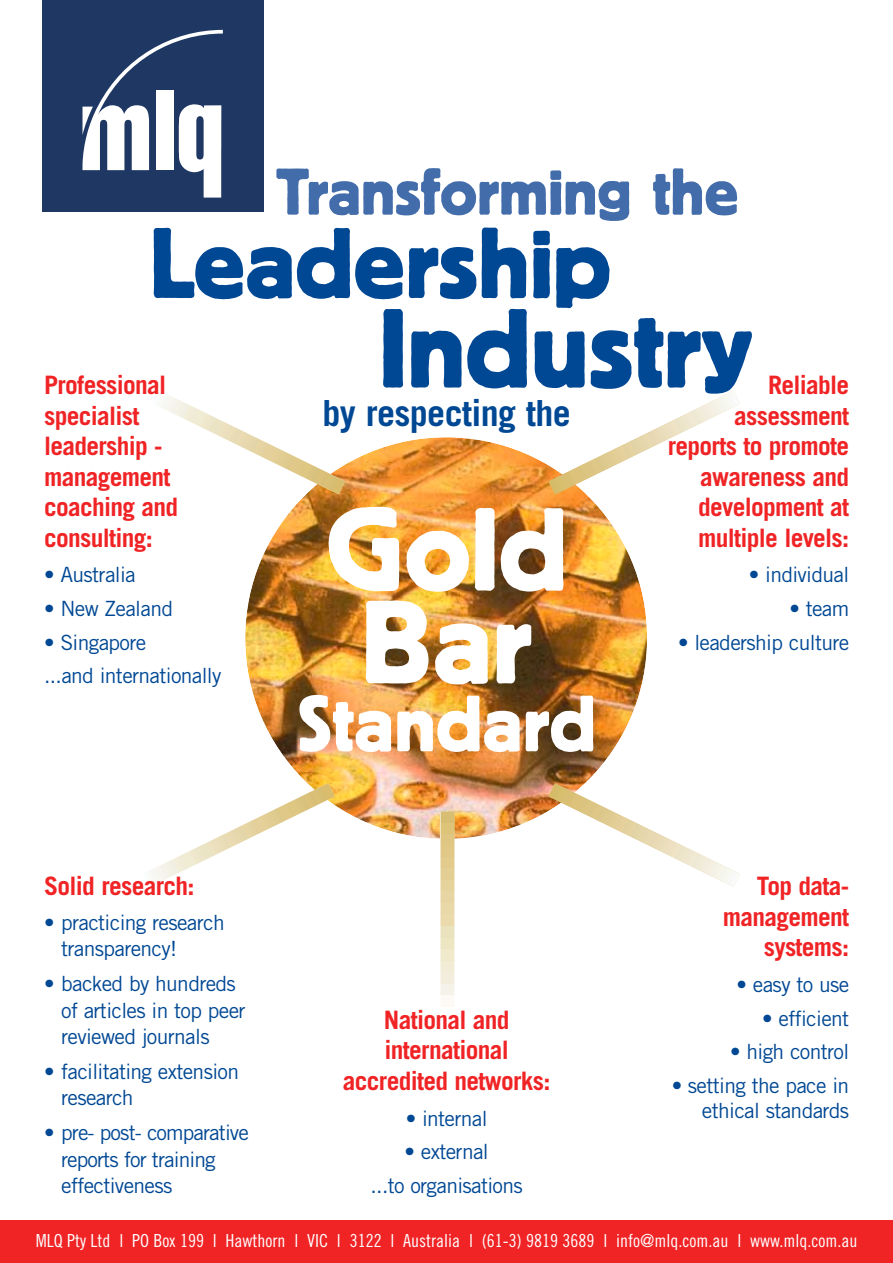
<style>
.page{position:relative;width:893px;height:1263px;background:#fff}
.page>*{position:absolute;margin:0;border:0;box-sizing:border-box;transform-origin:0 0}
.t1{font:117.3px/92.7px "Block BE";letter-spacing:.005em;color:#fff;text-align:center}
.t2{font:111.9px "Block BE";color:#004894}
.t3{font:99.6px "Block BE";color:#004894}
.t4{font:79.35px "Block BE";letter-spacing:.005em;color:#fff}
.t5{font:65.55px "Block BE";color:#436cab}
.t6{font:700 36px "Trade Gothic";letter-spacing:-.015em;color:#004894}
.t7{font:700 25.35px/30.5px "Trade Gothic";letter-spacing:-.03em;color:#f02325;text-align:right}
.t8{font:21px/26.4px "Trade Gothic";letter-spacing:-.03em;color:#004894}
.t9{font:18px "Trade Gothic Cond Eighteen";color:#fff}
</style>
<div class="page">
<div style="left:0;top:1220px;width:892px;height:43px;background:#f02325"></div>
<div style="left:43px;top:0;width:220px;height:212px;background:#1e3763"></div>
<svg style="left:82px;top:30px;width:141px;height:168px"></svg>
<img style="left:245px;top:437px;width:402px;height:402px;border-radius:50%">
<img style="left:160px;top:394px;width:185px;height:101px">
<img style="left:160px;top:438px;width:166px;height:57px">
<img style="left:149px;top:783px;width:186px;height:101px">
<img style="left:149px;top:783px;width:166px;height:57px">
<div style="left:439px;top:812px;width:15px;height:206px;background:#fdfaf5"></div>
<img style="left:440px;top:812px;width:14px;height:183px">
<img style="left:548px;top:783px;width:191px;height:104px">
<img style="left:548px;top:831px;width:172px;height:56px">
<img style="left:548px;top:391px;width:191px;height:104px">
<img style="left:548px;top:391px;width:172px;height:56px">
<h3 class="t5" style="left:276px;top:168px;width:464px">Transforming the</h3>
<h3 class="t3" style="left:150px;top:227px;width:462px">Leadership</h3>
<h2 class="t2" style="left:379px;top:308px;width:374px">Industry</h2>
<h3 class="t6" style="left:322px;top:400px;width:250px">by respecting the</h3>
<p class="t7" style="left:44px;top:372px;width:136px;text-align:left">Professional specialist leadership - management coaching and consulting:</p>
<p class="t8" style="left:44px;top:564px;width:93px">• Australia</p>
<p class="t8" style="left:44px;top:597px;width:130px">• New Zealand</p>
<p class="t8" style="left:44px;top:627px;width:179px;line-height:33.8px">• Singapore<br>...and internationally</p>
<p class="t7" style="left:667px;top:372px;width:183px">Reliable assessment reports to promote awareness and development at multiple levels:</p>
<p class="t8" style="left:748px;top:564px;width:102px">• individual</p>
<p class="t8" style="left:789px;top:597px;width:61px">• team</p>
<p class="t8" style="left:678px;top:631px;width:173px">• leadership culture</p>
<h1 class="t1" style="left:326px;top:509px;width:243px">Gold<br>Bar</h1>
<h3 class="t4" style="left:297px;top:695px;width:300px">Standard</h3>
<p class="t7" style="left:44px;top:873px;width:152px">Solid research:</p>
<p class="t8" style="left:61px;top:911px;width:165px;text-indent:-17px">• practicing research transparency!</p>
<p class="t8" style="left:61px;top:973px;width:186px;text-indent:-17px">• backed by hundreds of articles in top peer reviewed journals</p>
<p class="t8" style="left:61px;top:1060px;width:179px;text-indent:-17px">• facilitating extension research</p>
<p class="t8" style="left:61px;top:1122px;width:189px;text-indent:-17px">• pre- post- comparative reports for training effectiveness</p>
<p class="t7" style="left:343px;top:1007px;width:209px;text-align:center">National and international accredited networks:</p>
<p class="t8" style="left:406px;top:1107px;width:83px">• internal</p>
<p class="t8" style="left:370px;top:1137px;width:154px;line-height:33.8px;text-align:center">• external<br>...to organisations</p>
<p class="t7" style="left:722px;top:873px;width:128px">Top data&shy;management systems:</p>
<p class="t8" style="left:736px;top:973px;width:114px">• easy to use</p>
<p class="t8" style="left:762px;top:1007px;width:88px">• efficient</p>
<p class="t8" style="left:730px;top:1040px;width:120px">• high control</p>
<p class="t8" style="left:671px;top:1075px;width:179px;line-height:25.2px;text-align:right">• setting the pace in ethical standards</p>
<p class="t9" style="left:36px;top:1234px;width:823px">MLQ Pty Ltd l PO Box 199 l Hawthorn l VIC l 3122 l Australia l (61-3) 9819 3689 l info@mlq.com.au l www.mlq.com.au</p>
</div>
